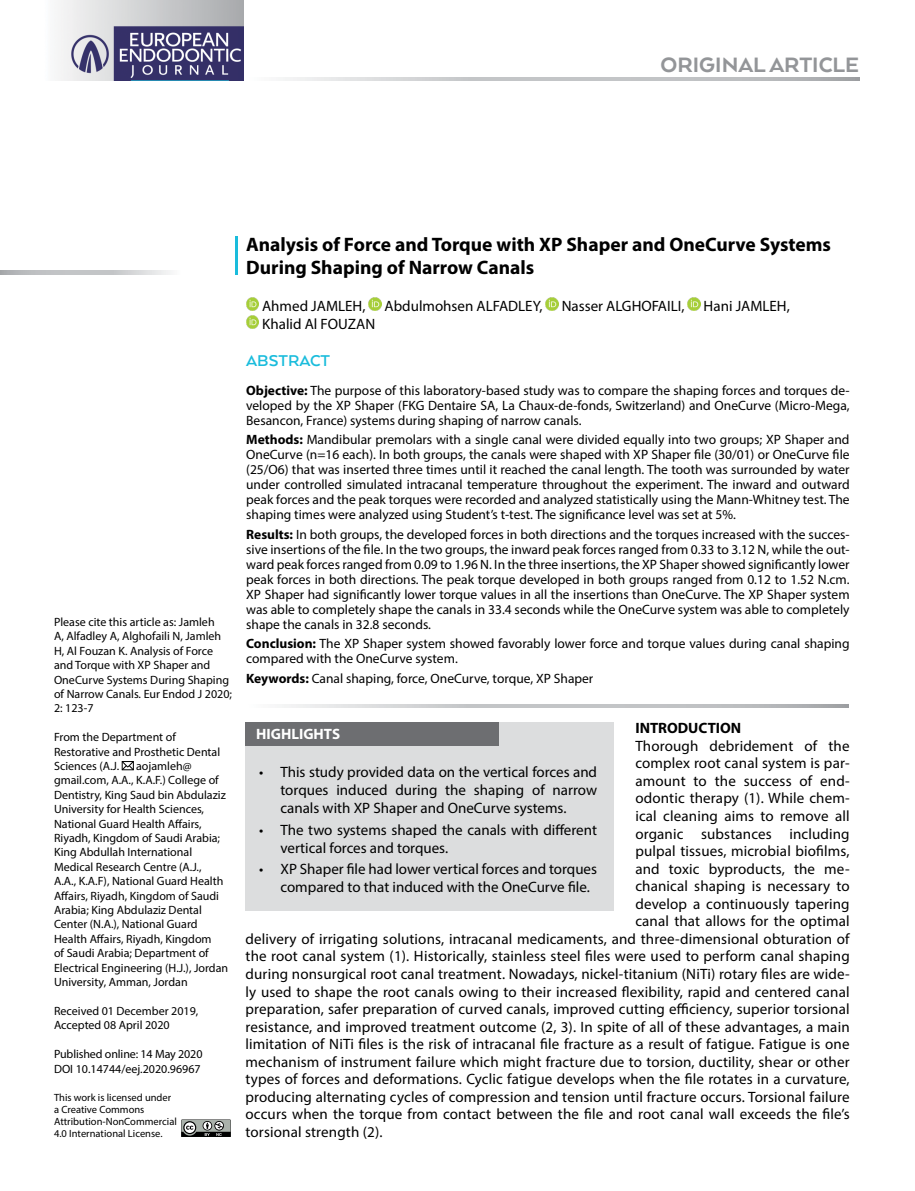
<style>
.page{position:relative;width:915px;height:1191px;background:#fff}
.page>*{position:absolute;margin:0;border:0;box-sizing:border-box;transform-origin:0 0}
.t1{font:800 24px "Arquitecta";color:#939598}
.t2{font:700 19.5px/23.4px "Myriad Pro";color:#000}
.t3{font:700 18px "Arquitecta";color:#1abcdc}
.t4{font:15px/17.7px "Myriad Pro";letter-spacing:.01em;color:#000}
.t5{font:700 15px "Myriad Pro";color:#000}
.t6{font:700 15px "Myriad Pro";color:#fff}
.t7{font:13.5px/15px "Myriad Pro";color:#000;text-align:justify}
.t8{font:12px/14.4px "Myriad Pro";color:#000}
.t9{font:10.5px/12px "Myriad Pro";color:#000}
.s1{font-weight:700}
</style>
<div class="page">
<img style="left:60px;top:0;width:183px;height:80px">
<svg style="left:283px;top:77px;width:575px;height:3px;background:#c6c8ca"></svg>
<hr style="left:235px;top:236px;width:2px;height:38px;background:#1abcdc">
<svg style="left:0;top:271px;width:171px;height:3px"></svg>
<svg style="left:121px;top:761px;width:13px;height:9px"></svg>
<svg style="left:282px;top:704px;width:566px;height:3px;background:#c6c8ca"></svg>
<div style="left:246px;top:722px;width:368px;height:188px;background:#dcddde"></div>
<div style="left:246px;top:722px;width:253px;height:23px;background:#6d6e71"></div>
<svg style="left:368px;top:298px;width:13px;height:13px"></svg>
<svg style="left:545px;top:298px;width:13px;height:13px"></svg>
<svg style="left:687px;top:298px;width:13px;height:13px"></svg>
<svg style="left:246px;top:298px;width:13px;height:31px"></svg>
<svg style="left:181px;top:1119px;width:50px;height:18px"></svg>
<h1 class="t1" style="left:660px;top:50px;width:200px">ORIGINAL ARTICLE</h1>
<p class="t8" style="left:54px;top:614px;width:179px">Please cite this article as: Jamleh<br>A, Alfadley A, Alghofaili N, Jamleh<br>H, Al Fouzan K. Analysis of Force and Torque with XP Shaper and<br>OneCurve Systems During Shaping of Narrow Canals. Eur Endod J 2020;<br>2: 123-7</p>
<p class="t8" style="left:54px;top:730px;width:168px">From the Department of<br>Restorative and Prosthetic Dental<br>Sciences (A.J.</p>
<p class="t8" style="left:54px;top:758px;width:175px;text-indent:82px">aojamleh@ gmail.com, A.A., K.A.F.) College of<br>Dentistry, King Saud bin Abdulaziz<br>University for Health Sciences,<br>National Guard Health Affairs,<br>Riyadh, Kingdom of Saudi Arabia;<br>King Abdullah International<br>Medical Research Centre (A.J.,<br>A.A., K.A.F), National Guard Health<br>Affairs, Riyadh, Kingdom of Saudi<br>Arabia; King Abdulaziz Dental<br>Center (N.A.), National Guard<br>Health Affairs, Riyadh, Kingdom<br>of Saudi Arabia; Department of<br>Electrical Engineering (H.J.), Jordan<br>University, Amman, Jordan</p>
<p class="t8" style="left:54px;top:1003px;width:146px">Received 01 December 2019,<br>Accepted 08 April 2020</p>
<p class="t8" style="left:54px;top:1046px;width:150px">Published online: 14 May 2020<br>DOI 10.14744/eej.2020.96967</p>
<p class="t9" style="left:54px;top:1091px;width:124px">This work is licensed under a Creative Commons<br>Attribution-NonCommercial<br>4.0 International License.</p>
<h2 class="t2" style="left:246px;top:232px;width:586px">Analysis of Force and Torque with XP Shaper and OneCurve Systems<br>During Shaping of Narrow Canals</h2>
<p class="t4" style="left:262px;top:296px;width:105px">Ahmed JAMLEH,</p>
<p class="t4" style="left:384px;top:296px;width:159px">Abdulmohsen ALFADLEY,</p>
<p class="t4" style="left:561px;top:296px;width:124px">Nasser ALGHOFAILI,</p>
<p class="t4" style="left:703px;top:296px;width:88px">Hani JAMLEH,</p>
<p class="t4" style="left:262px;top:314px;width:115px">Khalid Al FOUZAN</p>
<p class="t3" style="left:246px;top:349px;width:85px">ABSTRACT</p>
<p class="t7" style="left:246px;top:383px;width:604px"><span class="s1">Objective:</span> The purpose of this laboratory-based study was to compare the shaping forces and torques de&shy;veloped by the XP Shaper (FKG Dentaire SA, La Chaux-de-fonds, Switzerland) and OneCurve (Micro-Mega, Besancon, France) systems during shaping of narrow canals.</p>
<p class="t7" style="left:246px;top:432px;width:604px"><span class="s1">Methods:</span> Mandibular premolars with a single canal were divided equally into two groups; XP Shaper and OneCurve (n=16 each). In both groups, the canals were shaped with XP Shaper file (30/01) or OneCurve file (25/O6) that was inserted three times until it reached the canal length. The tooth was surrounded by water under controlled simulated intracanal temperature throughout the experiment. The inward and outward peak forces and the peak torques were recorded and analyzed statistically using the Mann-Whitney test. The shaping times were analyzed using Student’s t-test. The significance level was set at 5%.</p>
<p class="t7" style="left:246px;top:526px;width:604px"><span class="s1">Results:</span> In both groups, the developed forces in both directions and the torques increased with the succes&shy;sive insertions of the file. In the two groups, the inward peak forces ranged from 0.33 to 3.12 N, while the out&shy;ward peak forces ranged from 0.09 to 1.96 N. In the three insertions, the XP Shaper showed significantly lower peak forces in both directions. The peak torque developed in both groups ranged from 0.12 to 1.52 N.cm.<br>XP Shaper had significantly lower torque values in all the insertions than OneCurve. The XP Shaper system was able to completely shape the canals in 33.4 seconds while the OneCurve system was able to completely shape the canals in 32.8 seconds.</p>
<p class="t7" style="left:246px;top:635px;width:604px"><span class="s1">Conclusion:</span> The XP Shaper system showed favorably lower force and torque values during canal shaping compared with the OneCurve system.</p>
<p class="t7" style="left:246px;top:671px;width:348px"><span class="s1">Keywords:</span> Canal shaping, force, OneCurve, torque, XP Shaper</p>
<p class="t5" style="left:635px;top:718px;width:107px">INTRODUCTION</p>
<p class="t4" style="left:635px;top:736px;width:216px">Thorough debridement of the</p>
<p class="t4" style="left:635px;top:754px;width:216px">complex root canal system is par-</p>
<p class="t4" style="left:635px;top:771px;width:216px">amount to the success of end-</p>
<p class="t4" style="left:635px;top:789px;width:216px">odontic therapy (1). While chem-</p>
<p class="t4" style="left:635px;top:807px;width:216px">ical cleaning aims to remove all</p>
<p class="t4" style="left:635px;top:824px;width:216px">organic substances including</p>
<p class="t4" style="left:635px;top:842px;width:216px">pulpal tissues, microbial biofilms,</p>
<p class="t4" style="left:635px;top:859px;width:216px">and toxic byproducts, the me-</p>
<p class="t4" style="left:635px;top:877px;width:216px">chanical shaping is necessary to</p>
<p class="t4" style="left:635px;top:894px;width:216px">develop a continuously tapering</p>
<p class="t4" style="left:635px;top:912px;width:216px">canal that allows for the optimal</p>
<p class="t4" style="left:245px;top:929px;width:605px">delivery of irrigating solutions, intracanal medicaments, and three-dimensional obturation of</p>
<p class="t4" style="left:245px;top:947px;width:605px">the root canal system (1). Historically, stainless steel files were used to perform canal shaping</p>
<p class="t4" style="left:245px;top:964px;width:605px">during nonsurgical root canal treatment. Nowadays, nickel-titanium (NiTi) rotary files are wide-</p>
<p class="t4" style="left:245px;top:982px;width:605px">ly used to shape the root canals owing to their increased flexibility, rapid and centered canal</p>
<p class="t4" style="left:245px;top:1000px;width:605px">preparation, safer preparation of curved canals, improved cutting efficiency, superior torsional</p>
<p class="t4" style="left:245px;top:1017px;width:605px">resistance, and improved treatment outcome (2, 3). In spite of all of these advantages, a main</p>
<p class="t4" style="left:245px;top:1035px;width:605px">limitation of NiTi files is the risk of intracanal file fracture as a result of fatigue. Fatigue is one</p>
<p class="t4" style="left:245px;top:1052px;width:605px">mechanism of instrument failure which might fracture due to torsion, ductility, shear or other</p>
<p class="t4" style="left:245px;top:1070px;width:605px">types of forces and deformations. Cyclic fatigue develops when the file rotates in a curvature,</p>
<p class="t4" style="left:245px;top:1087px;width:605px">producing alternating cycles of compression and tension until fracture occurs. Torsional failure</p>
<p class="t4" style="left:245px;top:1105px;width:605px">occurs when the torque from contact between the file and root canal wall exceeds the file’s</p>
<p class="t4" style="left:245px;top:1122px;width:138px">torsional strength (2).</p>
<p class="t6" style="left:256px;top:724px;width:85px">HIGHLIGHTS</p>
<p class="t4" style="left:280px;top:763px;width:318px;text-align:justify;text-indent:-21px">• This study provided data on the vertical forces and torques induced during the shaping of narrow canals with XP Shaper and OneCurve systems.</p>
<p class="t4" style="left:280px;top:820px;width:318px;text-indent:-21px">• The two systems shaped the canals with different vertical forces and torques.</p>
<p class="t4" style="left:280px;top:860px;width:318px;text-indent:-21px">• XP Shaper file had lower vertical forces and torques compared to that induced with the OneCurve file.</p>
</div>
